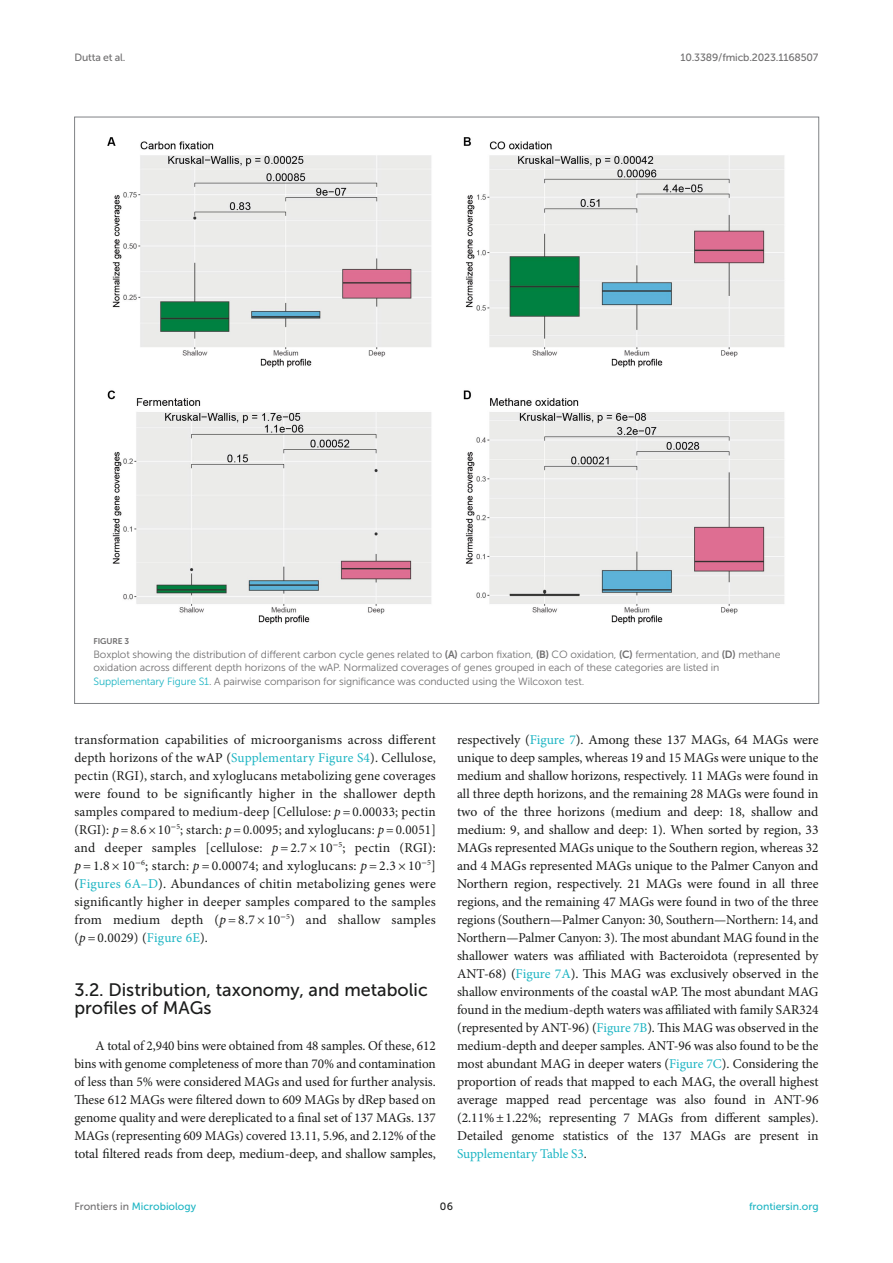
<style>
.page{position:relative;width:893px;height:1263px;background:#fff}
.page>*{position:absolute;margin:0;border:0;box-sizing:border-box;transform-origin:0 0}
.HEAD_2{font:18px/18px "Museo Sans 500";color:#1b1c1b}
.TEXT_FLUSH{font:13.5px/18px "Minion Pro";letter-spacing:-.005em;color:#1b1c1b;text-align:justify}
.FIG_LEG{font:10.5px/13.5px "Museo Sans 300";letter-spacing:-.01em;color:#706f70}
.t1{font:10.5px "Museo Sans 500";color:#1db5c3}
.t2{font:10.5px "Museo Sans 500";letter-spacing:-.015em;color:#706f70}
.t3{font:10.5px "Museo Sans 500";color:#1b1c1b}
.FIG_HD{font:8.25px "Museo Sans 700";letter-spacing:-.01em;color:#706f70}
.s1{font-family:"Museo Sans 700"}
.s2{color:#1db5c3}
.s3{font-style:italic}
.s4{color:#706f70}
</style>
<div class="page">
<img style="left:107px;top:137px;width:678px;height:487px">
<p class="t2" style="left:74px;top:51px;width:53px">Dutta et al.</p>
<p class="t2" style="left:680px;top:51px;width:140px">10.3389/fmicb.2023.1168507</p>
<p class="FIG_HD" style="left:94px;top:637px;width:37px">FIGURE 3</p>
<p class="FIG_LEG" style="left:94px;top:647px;width:688px">Boxplot showing the distribution of different carbon cycle genes related to <span class="s1">(A)</span> carbon fixation, <span class="s1">(B)</span> CO oxidation, <span class="s1">(C)</span> fermentation, and <span class="s1">(D)</span> methane oxidation across different depth horizons of the wAP. Normalized coverages of genes grouped in each of these categories are listed in<br><span class="s2">Supplementary Figure S1</span>. A pairwise comparison for significance was conducted using the Wilcoxon test.</p>
<p class="TEXT_FLUSH" style="left:74px;top:731px;width:363px">transformation capabilities of microorganisms across different depth horizons of the wAP (<span class="s2">Supplementary Figure S4</span>). Cellulose, pectin (RGI), starch, and xyloglucans metabolizing gene coverages were found to be significantly higher in the shallower depth samples compared to medium-deep [Cellulose: <span class="s3">p</span> = 0.00033; pectin (RGI): <span class="s3">p</span> = 8.6 × 10<sup>−</sup><sup>5</sup>; starch: <span class="s3">p</span> = 0.0095; and xyloglucans: <span class="s3">p</span> = 0.0051] and deeper samples [cellulose: <span class="s3">p</span> = 2.7 × 10<sup>−</sup><sup>5</sup>; pectin (RGI): <span class="s3">p</span> = 1.8 × 10<sup>−</sup><sup>6</sup>; starch: <span class="s3">p</span> = 0.00074; and xyloglucans: <span class="s3">p</span> = 2.3 × 10<sup>−</sup><sup>5</sup>] (<span class="s2">Figures 6A–D</span>). Abundances of chitin metabolizing genes were significantly higher in deeper samples compared to the samples from medium depth (<span class="s3">p</span> = 8.7 × 10<sup>−</sup><sup>5</sup>) and shallow samples (<span class="s3">p</span> = 0.0029) (<span class="s2">Figure 6E</span>).</p>
<p class="HEAD_2" style="left:74px;top:981px;width:355px">3.2. Distribution, taxonomy, and metabolic profiles of MAGs</p>
<p class="TEXT_FLUSH" style="left:74px;top:1037px;width:363px;text-indent:21px">A total of 2,940 bins were obtained from 48 samples. Of these, 612 bins with genome completeness of more than 70% and contamination of less than 5% were considered MAGs and used for further analysis.<br>These 612 MAGs were filtered down to 609 MAGs by dRep based on genome quality and were dereplicated to a final set of 137 MAGs. 137<br>MAGs (representing 609 MAGs) covered 13.11, 5.96, and 2.12% of the total filtered reads from deep, medium-deep, and shallow samples,</p>
<p class="TEXT_FLUSH" style="left:457px;top:731px;width:363px">respectively (<span class="s2">Figure 7</span>). Among these 137 MAGs, 64 MAGs were unique to deep samples, whereas 19 and 15 MAGs were unique to the medium and shallow horizons, respectively. 11 MAGs were found in all three depth horizons, and the remaining 28 MAGs were found in two of the three horizons (medium and deep: 18, shallow and medium: 9, and shallow and deep: 1). When sorted by region, 33<br>MAGs represented MAGs unique to the Southern region, whereas 32 and 4 MAGs represented MAGs unique to the Palmer Canyon and Northern region, respectively. 21 MAGs were found in all three regions, and the remaining 47 MAGs were found in two of the three regions (Southern—Palmer Canyon: 30, Southern—Northern: 14, and Northern—Palmer Canyon: 3). The most abundant MAG found in the shallower waters was affiliated with Bacteroidota (represented by ANT-68) (<span class="s2">Figure 7A</span>). This MAG was exclusively observed in the shallow environments of the coastal wAP. The most abundant MAG found in the medium-depth waters was affiliated with family SAR324 (represented by ANT-96) (<span class="s2">Figure 7B</span>). This MAG was observed in the medium-depth and deeper samples. ANT-96 was also found to be the most abundant MAG in deeper waters (<span class="s2">Figure 7C</span>). Considering the proportion of reads that mapped to each MAG, the overall highest average mapped read percentage was also found in ANT-96 (2.11%±1.22%; representing 7 MAGs from different samples).<br>Detailed genome statistics of the 137 MAGs are present in <span class="s2">Supplementary Table S3</span>.</p>
<p class="t1" style="left:74px;top:1200px;width:123px"><span class="s4">Frontiers in</span> Microbiology</p>
<p class="t3" style="left:440px;top:1200px;width:15px">06</p>
<p class="t1" style="left:749px;top:1200px;width:71px">frontiersin.org</p>
</div>
